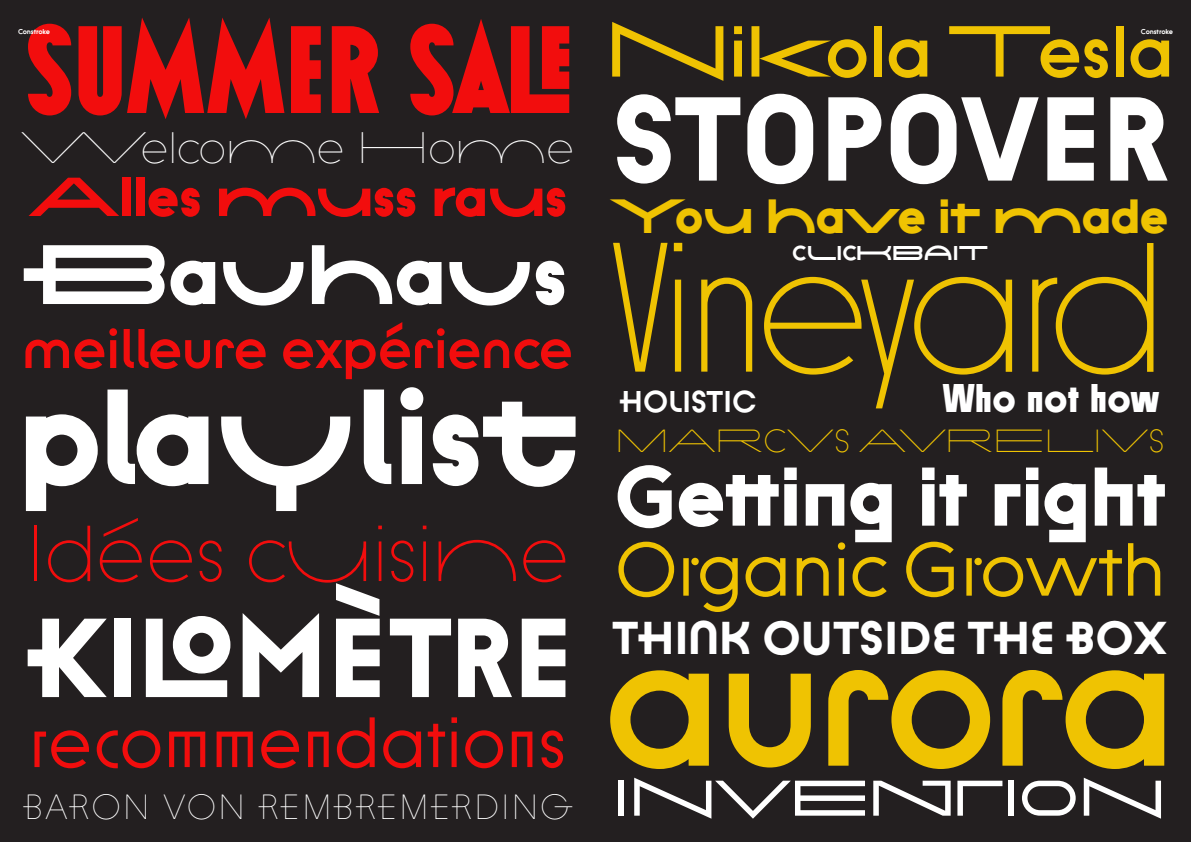
<style>
.page{position:relative;width:1191px;height:842px;background:#231f20}
.page>*{position:absolute;margin:0;border:0;box-sizing:border-box;transform-origin:0 0}
.t1{font:condensed 184px "Constroke Thin 100";letter-spacing:-.06em;color:#efc302}
.t2{font:184px "Constroke Medium 500";color:#efc302}
.t3{font:135px "Constroke Bold 700 Ult Exp";color:#fff}
.t4{font:condensed 124px "Constroke Bold 700";letter-spacing:-.035em;color:#f20d0d}
.t5{font:119px "Constroke Bold 700";letter-spacing:.015em;color:#fff}
.t6{font:112px "Constroke Bold 700";color:#fff}
.t7{font:84px "Constroke Bold 700 Ult Exp";color:#fff}
.t8{font:83px "Constroke Bold 700";color:#fff}
.t9{font:79.2px "Constroke Thin 100 Ult Exp";letter-spacing:-.01em;color:#f20d0d}
.t10{font:75px "Constroke Light 300";color:#efc302}
.t11{font:72px "Constroke Med 500 Ult Exp";color:#efc302}
.t12{font:condensed 71px "Constroke Light 300";letter-spacing:.01em;color:#f20d0d}
.t13{font:55.7px "Constroke Medium 500";color:#f20d0d}
.t14{font:54.8px "Constroke Bold 700 Ult Exp";color:#f20d0d}
.t15{font:50px "Constroke Med 500 Ult Exp";letter-spacing:.03em;color:#fff}
.t16{font:48px "Constroke Bold 700 Ult Exp";color:#efc302}
.t17{font:46px "Constroke Bold 700";letter-spacing:.015em;color:#fff}
.t18{font:44px "Constroke Hairline 25 Ult Exp";color:#fff}
.t19{font:condensed 40px "Constroke Bold 700";color:#fff}
.t20{font:35px "Constroke Hairline 25";letter-spacing:.05em;color:#fff}
.t21{font:32px "Constroke Thin 100 Ult Exp";letter-spacing:.015em;color:#efc302}
.t22{font:30px "Constroke Semi Bold 600";letter-spacing:.015em;color:#fff}
.t23{font:20px "Constroke Bold 700 Ult Exp";letter-spacing:.015em;color:#fff}
.t24{font:7px "Constroke Semi Bold 600";letter-spacing:-.01em;color:#fff}
</style>
<div class="page">
<h3 class="t4" style="left:23px;top:-5px;width:552px">SUMMER SALE</h3>
<h3 class="t11" style="left:606px;top:8px;width:569px">Nikola Tesla</h3>
<h3 class="t5" style="left:612px;top:68px;width:559px">STOPOVER</h3>
<h3 class="t16" style="left:612px;top:187px;width:557px">You have it made</h3>
<p class="t23" style="left:792px;top:241px;width:197px">CLICKBAIT</p>
<p class="t24" style="left:18px;top:28px;width:34px">Constroke</p>
<p class="t24" style="left:1140px;top:28px;width:34px">Constroke</p>
<p class="t18" style="left:21px;top:121px;width:554px">Welcome Home</p>
<h3 class="t14" style="left:29px;top:164px;width:539px">Alles muss raus</h3>
<h3 class="t7" style="left:29px;top:224px;width:539px">Bauhaus</h3>
<h3 class="t13" style="left:22px;top:315px;width:552px">meilleure expérience</h3>
<h2 class="t3" style="left:16px;top:356px;width:564px">playlist</h2>
<h3 class="t9" style="left:26px;top:506px;width:544px">Idées cuisine</h3>
<h3 class="t6" style="left:26px;top:591px;width:545px">KILOMÈTRE</h3>
<h3 class="t12" style="left:29px;top:700px;width:538px">recommendations</h3>
<p class="t20" style="left:23px;top:786px;width:549px">BARON VON REMBREMERDING</p>
<h1 class="t1" style="left:610px;top:197px;width:560px">Vineyard</h1>
<p class="t22" style="left:620px;top:383px;width:138px">HOLISTIC</p>
<p class="t19" style="left:942px;top:374px;width:219px">Who not how</p>
<p class="t21" style="left:615px;top:421px;width:550px">MARCVS AVRELIVS</p>
<h3 class="t8" style="left:614px;top:447px;width:553px">Getting it right</h3>
<h3 class="t10" style="left:615px;top:524px;width:551px">Organic Growth</h3>
<h3 class="t17" style="left:613px;top:610px;width:556px">THINK OUTSIDE THE BOX</h3>
<h1 class="t2" style="left:604px;top:591px;width:573px">aurora</h1>
<h3 class="t15" style="left:614px;top:768px;width:552px">INVENTION</h3>
</div>
